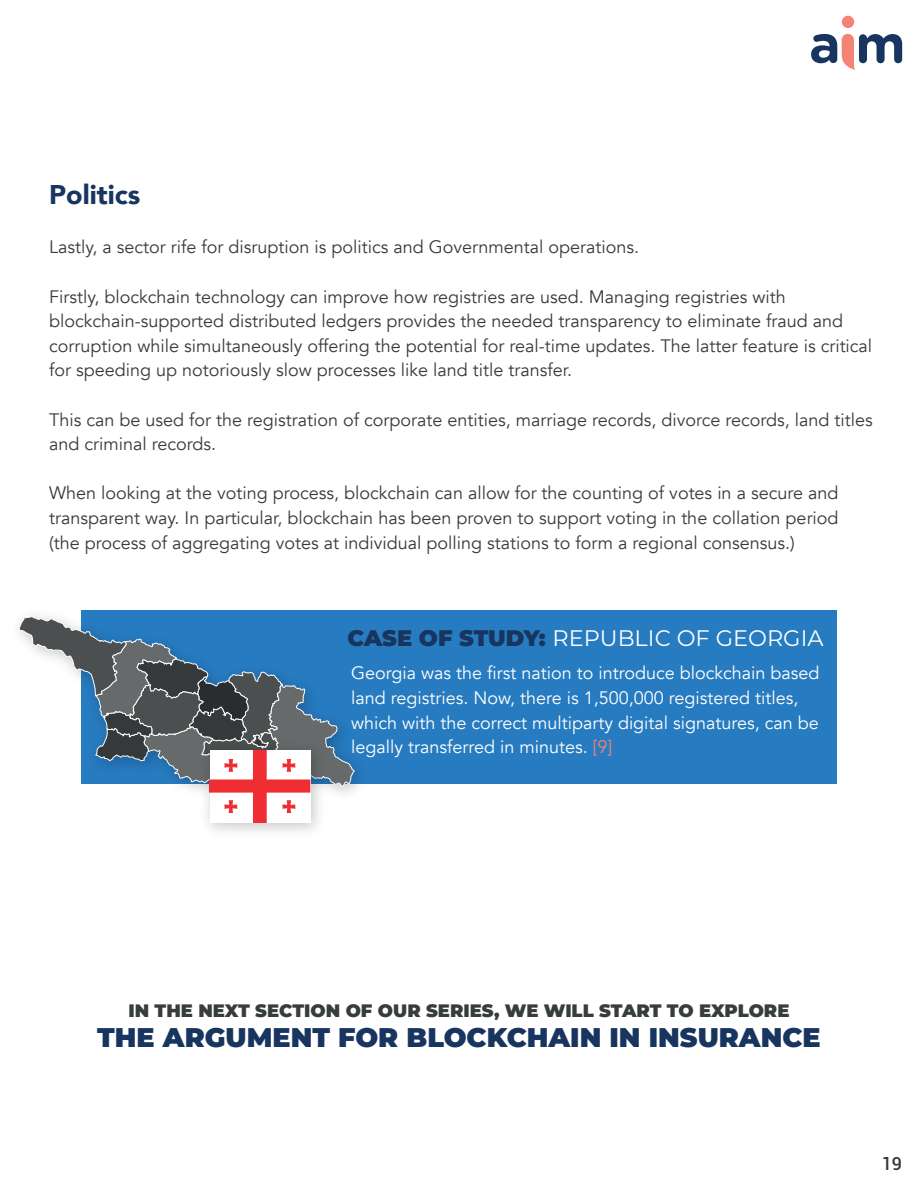
<style>
.page{position:relative;width:918px;height:1188px;background:#fff}
.page>*{position:absolute;margin:0;border:0;box-sizing:border-box;transform-origin:0 0}
.t1{font:900 27px "Montserrat";color:#18355f}
.t2{font:900 27px "Avenir";color:#17355f}
.t3{font:22.5px "Montserrat";color:#fff}
.t4{font:18px/24.6px "Avenir";color:#383b3e}
.t5{font:18px/24.6px "Avenir";color:#fff}
.t6{font:900 18px "Montserrat";color:#373c3e}
.t7{font:500 18px "Roboto";color:#383b3e}
.s1{font-weight:900;color:#17355f}
.s2{color:#f48376}
</style>
<div class="page">
<div style="left:81px;top:610px;width:756px;height:174px;background:#277bc0"></div>
<div style="left:842px;top:16px;width:12px;height:12px;background:#f48376;border-radius:50%"></div>
<svg style="left:811px;top:34px;width:91px;height:36px"></svg>
<svg style="left:209px;top:823px;width:46px;height:9px"></svg>
<svg style="left:255px;top:823px;width:62px;height:9px"></svg>
<svg style="left:19px;top:615px;width:340px;height:208px"></svg>
<h1 class="t2" style="left:49px;top:172px;width:93px">Politics</h1>
<p class="t4" style="left:49px;top:235px;width:591px">Lastly, a sector rife for disruption is politics and Governmental operations.</p>
<p class="t4" style="left:49px;top:284px;width:825px">Firstly, blockchain technology can improve how registries are used. Managing registries with blockchain-supported distributed ledgers provides the needed transparency to eliminate fraud and corruption while simultaneously offering the potential for real-time updates. The latter feature is critical for speeding up notoriously slow processes like land title transfer.</p>
<p class="t4" style="left:49px;top:407px;width:825px">This can be used for the registration of corporate entities, marriage records, divorce records, land titles and criminal records.</p>
<p class="t4" style="left:49px;top:481px;width:791px;text-align:justify">When looking at the voting process, blockchain can allow for the counting of votes in a secure and transparent way. In particular, blockchain has been proven to support voting in the collation period (the process of aggregating votes at individual polling stations to form a regional consensus.)</p>
<p class="t3" style="left:348px;top:623px;width:478px"><span class="s1">CASE OF STUDY:</span> REPUBLIC OF GEORGIA</p>
<p class="t5" style="left:351px;top:661px;width:470px">Georgia was the first nation to introduce blockchain based land registries. Now, there is 1,500,000 registered titles, which with the correct multiparty digital signatures, can be legally transferred in minutes. <span class="s2">[9]</span></p>
<p class="t6" style="left:128px;top:997px;width:663px">IN THE NEXT SECTION OF OUR SERIES, WE WILL START TO EXPLORE</p>
<h1 class="t1" style="left:97px;top:1017px;width:725px">THE ARGUMENT FOR BLOCKCHAIN IN INSURANCE</h1>
<p class="t7" style="left:882px;top:1151px;width:22px">19</p>
</div>
